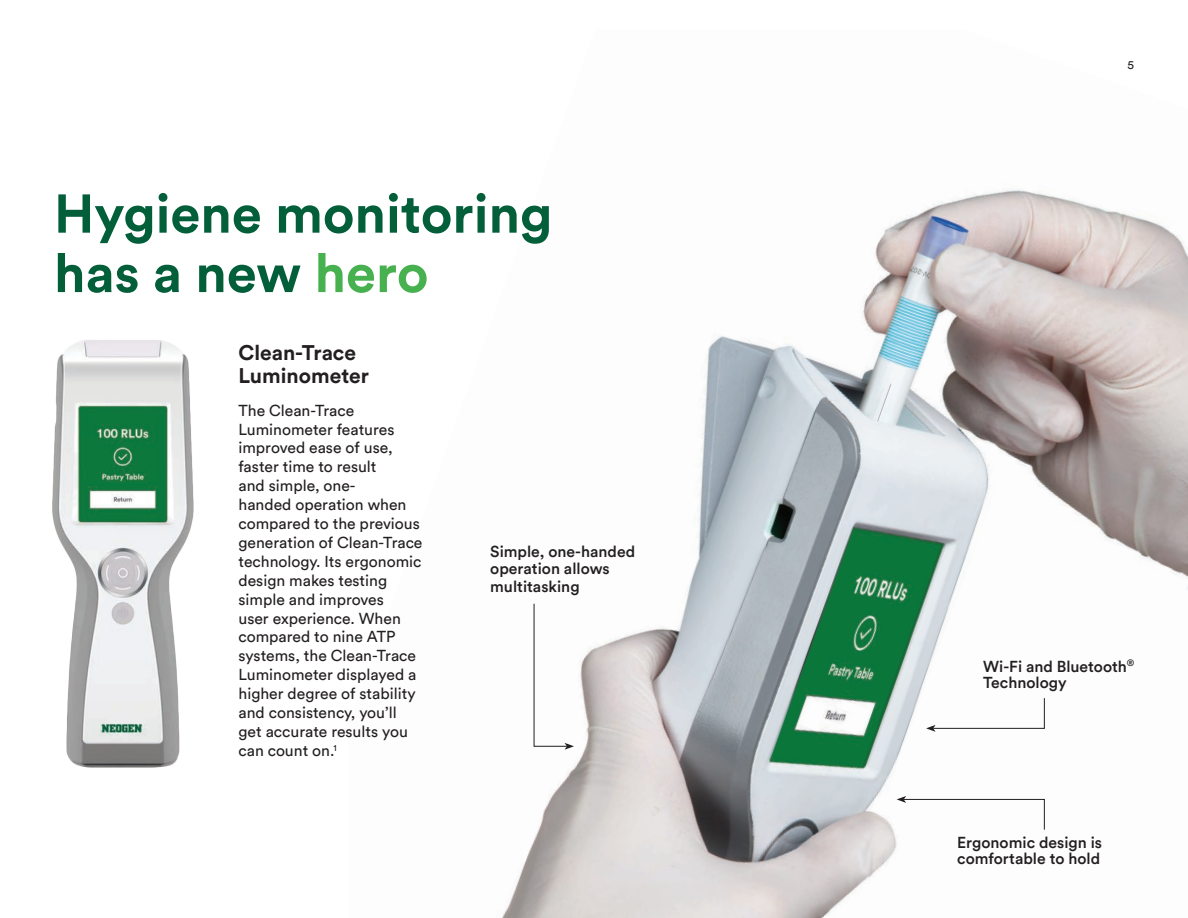
<style>
.page{position:relative;width:1188px;height:918px;background:#fff}
.page>*{position:absolute;margin:0;border:0;box-sizing:border-box;transform-origin:0 0}
.t1{font:700 54px/59.4px "Circular Std";color:#035e3a}
.t2{font:700 21px/23.1px "Circular Std";color:#231f20}
.t3{font:15.75px/18.9px "Circular Std";color:#231f20}
.t4{font:500 15.75px/16.5px "Circular Std";color:#231f20}
.t5{font:12px "Circular Std";color:#231f20}
.s1{color:#47b04f}
</style>
<div class="page">
<img style="left:502px;top:189px;width:686px;height:729px">
<svg style="left:926px;top:697px;width:119px;height:35px"></svg>
<svg style="left:897px;top:796px;width:148px;height:34px"></svg>
<svg style="left:533px;top:603px;width:41px;height:147px"></svg>
<img style="left:52px;top:340px;width:142px;height:428px">
<h1 class="t1" style="left:54px;top:183px;width:500px">Hygiene monitoring has a new <span class="s1">hero</span></h1>
<h2 class="t2" style="left:238px;top:341px;width:132px">Clean-Trace<br>Luminometer</h2>
<p class="t3" style="left:238px;top:400px;width:185px">The Clean-Trace<br>Luminometer features improved ease of use, faster time to result<br>and simple, one-<br>handed operation when compared to the previous generation of Clean-Trace technology. Its ergonomic design makes testing simple and improves<br>user experience. When compared to nine ATP systems, the Clean-Trace<br>Luminometer displayed a higher degree of stability and consistency, you’ll get accurate results you can count on.<sup>1</sup></p>
<p class="t4" style="left:490px;top:543px;width:146px;line-height:17.2px">Simple, one-handed operation allows multitasking</p>
<p class="t5" style="left:1127px;top:58px;width:8px">5</p>
<p class="t4" style="left:983px;top:657px;width:152px">Wi-Fi and Bluetooth<sup>®<br></sup>Technology</p>
<p class="t4" style="left:957px;top:833px;width:146px">Ergonomic design is comfortable to hold</p>
</div>
